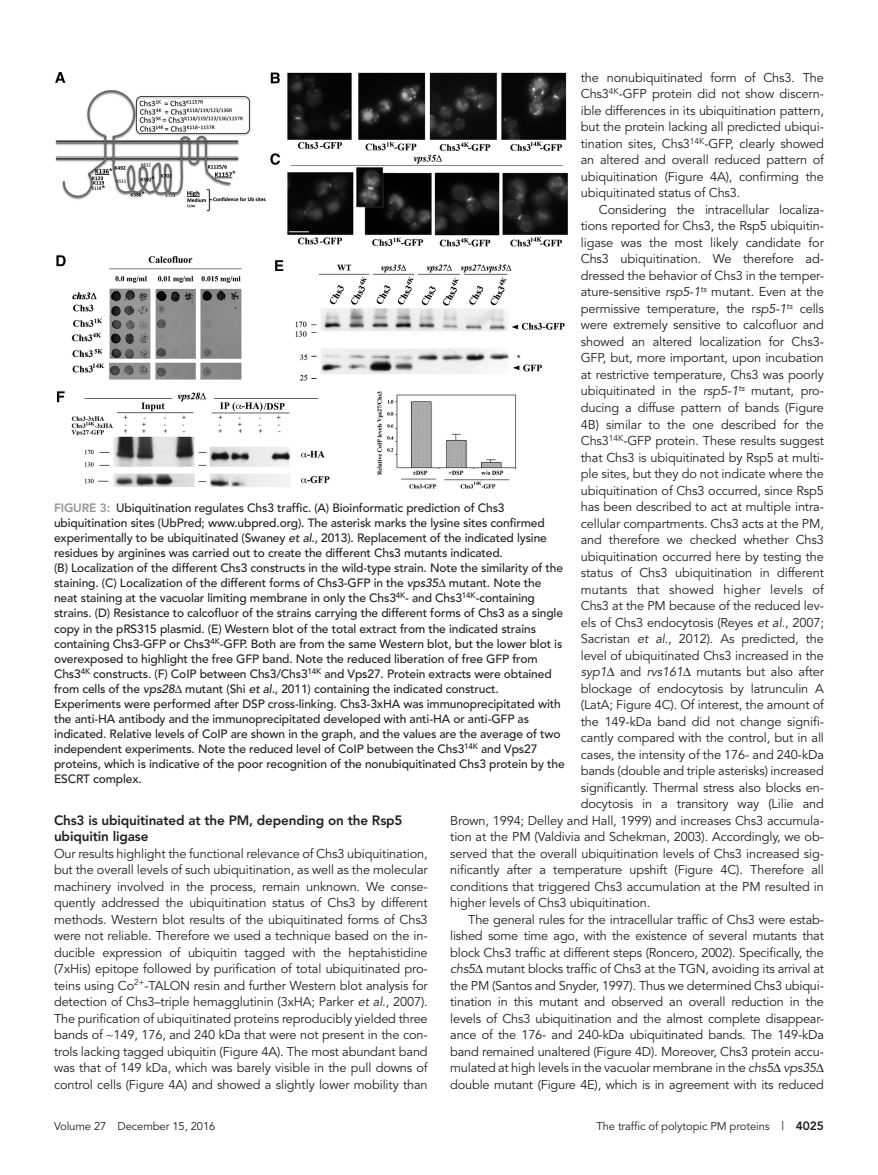
<style>
.page{position:relative;width:878px;height:1175px;background:#fff}
.page>*{position:absolute;margin:0;border:0;box-sizing:border-box;transform-origin:0 0}
.t1{font:800 13.5px/16.5px "Avenir";letter-spacing:-.01em;color:#231f20}
.Para{font:12.75px/16.5px "Avenir";letter-spacing:-.01em;color:#231f20}
.ParaFL{font:12.75px/16.5px "Avenir";letter-spacing:-.01em;color:#231f20;text-align:justify}
.Para-2{font:12.75px "Avenir";letter-spacing:.01em;color:#231f20}
.FigCaption{font:500 12px/15px "Avenir";letter-spacing:-.01em;color:#231f20}
.t2{font:11.25px "Avenir";letter-spacing:-.01em;color:#231f20}
.s1{font-style:italic}
.s2{font-weight:800;color:#939598}
.s3{font-size:12px}
.s4{font-weight:800;font-size:12px}
</style>
<div class="page">
<img style="left:55px;top:72px;width:512px;height:416px">
<p class="ParaFL" style="left:580px;top:70px;width:245px">the nonubiquitinated form of Chs3. The Chs3<sup>4K</sup>-GFP protein did not show discern&shy;ible differences in its ubiquitination pattern, but the protein lacking all predicted ubiqui&shy;tination sites, Chs3<sup>14K</sup>-GFP, clearly showed an altered and overall reduced pattern of ubiquitination (Figure 4A), confirming the ubiquitinated status of Chs3.</p>
<p class="Para" style="left:598px;top:202px;width:227px">Considering the intracellular localiza-</p>
<p class="Para" style="left:580px;top:218px;width:245px">tions reported for Chs3, the Rsp5 ubiquitin-</p>
<p class="Para" style="left:580px;top:235px;width:244px">ligase was the most likely candidate for</p>
<p class="Para" style="left:580px;top:251px;width:245px">Chs3 ubiquitination. We therefore ad-</p>
<p class="Para" style="left:580px;top:268px;width:245px">dressed the behavior of Chs3 in the temper-</p>
<p class="Para" style="left:580px;top:284px;width:244px">ature-sensitive <span class="s1">rsp5</span>-<span class="s1">1</span><sup>ts</sup> mutant. Even at the</p>
<p class="Para" style="left:580px;top:301px;width:245px">permissive temperature, the r<span class="s1">sp5-1</span><sup>ts</sup> cells</p>
<p class="Para" style="left:580px;top:317px;width:244px">were extremely sensitive to calcofluor and</p>
<p class="Para" style="left:580px;top:334px;width:244px">showed an altered localization for Chs3-</p>
<p class="Para" style="left:580px;top:350px;width:245px">GFP, but, more important, upon incubation</p>
<p class="Para" style="left:580px;top:367px;width:244px">at restrictive temperature, Chs3 was poorly</p>
<p class="Para" style="left:580px;top:383px;width:245px">ubiquitinated in the <span class="s1">rsp5-1</span><sup>ts</sup> mutant, pro-</p>
<p class="Para" style="left:580px;top:400px;width:244px">ducing a diffuse pattern of bands (Figure</p>
<p class="Para" style="left:580px;top:416px;width:245px">4B) similar to the one described for the</p>
<p class="Para" style="left:580px;top:433px;width:244px">Chs3<sup>14K</sup>-GFP protein. These results suggest</p>
<p class="Para" style="left:580px;top:449px;width:245px">that Chs3 is ubiquitinated by Rsp5 at multi-</p>
<p class="Para" style="left:580px;top:466px;width:245px">ple sites, but they do not indicate where the</p>
<p class="Para" style="left:580px;top:482px;width:244px">ubiquitination of Chs3 occurred, since Rsp5</p>
<p class="Para" style="left:580px;top:499px;width:245px">has been described to act at multiple intra-</p>
<p class="Para" style="left:580px;top:515px;width:244px">cellular compartments. Chs3 acts at the PM,</p>
<p class="Para" style="left:580px;top:532px;width:245px">and therefore we checked whether Chs3</p>
<p class="Para" style="left:580px;top:548px;width:245px">ubiquitination occurred here by testing the</p>
<p class="Para" style="left:580px;top:565px;width:245px">status of Chs3 ubiquitination in different</p>
<p class="Para-2" style="left:580px;top:582px;width:245px">mutants that showed higher levels of</p>
<p class="Para" style="left:580px;top:598px;width:245px">Chs3 at the PM because of the reduced lev-</p>
<p class="Para" style="left:580px;top:614px;width:245px">els of Chs3 endocytosis (Reyes <span class="s1">et al.</span>, 2007;</p>
<p class="Para" style="left:580px;top:631px;width:245px">Sacristan <span class="s1">et al.</span>, 2012). As predicted, the</p>
<p class="Para" style="left:580px;top:647px;width:245px">level of ubiquitinated Chs3 increased in the</p>
<p class="Para" style="left:580px;top:664px;width:245px"><span class="s1">syp1</span> and <span class="s1">rvs161</span> mutants but also after</p>
<p class="Para" style="left:580px;top:680px;width:244px">blockage of endocytosis by latrunculin A</p>
<p class="Para" style="left:580px;top:697px;width:245px">(LatA; Figure 4C). Of interest, the amount of</p>
<p class="Para" style="left:580px;top:713px;width:245px">the 149-kDa band did not change signifi-</p>
<p class="Para" style="left:580px;top:730px;width:245px">cantly compared with the control, but in all</p>
<p class="Para" style="left:580px;top:746px;width:245px">cases, the intensity of the 176- and 240-kDa</p>
<p class="Para" style="left:580px;top:763px;width:245px">bands (double and triple asterisks) increased</p>
<p class="Para" style="left:580px;top:779px;width:245px">significantly. Thermal stress also blocks en-</p>
<p class="Para" style="left:580px;top:796px;width:245px">docytosis in a transitory way (Lilie and</p>
<p class="Para" style="left:450px;top:812px;width:375px">Brown, 1994; Delley and Hall, 1999) and increases Chs3 accumula-</p>
<p class="Para" style="left:450px;top:829px;width:375px">tion at the PM (Valdivia and Schekman, 2003). Accordingly, we ob-</p>
<p class="Para" style="left:450px;top:845px;width:375px">served that the overall ubiquitination levels of Chs3 increased sig-</p>
<p class="Para" style="left:450px;top:862px;width:375px">nificantly after a temperature upshift (Figure 4C). Therefore all</p>
<p class="Para" style="left:450px;top:878px;width:375px">conditions that triggered Chs3 accumulation at the PM resulted in</p>
<p class="Para" style="left:450px;top:895px;width:202px">higher levels of Chs3 ubiquitination.</p>
<p class="Para" style="left:450px;top:911px;width:375px;text-indent:18px">The general rules for the intracellular traffic of Chs3 were estab&shy;lished some time ago, with the existence of several mutants that block Chs3 traffic at different steps (Roncero, 2002). Specifically, the <span class="s1">chs5</span> mutant blocks traffic of Chs3 at the TGN, avoiding its arrival at the PM (Santos and Snyder, 1997). Thus we determined Chs3 ubiqui&shy;tination in this mutant and observed an overall reduction in the levels of Chs3 ubiquitination and the almost complete disappear&shy;ance of the 176- and 240-kDa ubiquitinated bands. The 149-kDa band remained unaltered (Figure 4D). Moreover, Chs3 protein accu&shy;mulated at high levels in the vacuolar membrane in the <span class="s1">chs5 vps35 </span>double mutant (Figure 4E), which is in agreement with its reduced</p>
<p class="FigCaption" style="left:54px;top:501px;width:512px"><span class="s2">FIGURE 3:</span> Ubiquitination regulates Chs3 traffic. (A) Bioinformatic prediction of Chs3 ubiquitination sites (UbPred; www.ubpred.org). The asterisk marks the lysine sites confirmed experimentally to be ubiquitinated (Swaney <span class="s1">et al.</span>, 2013). Replacement of the indicated lysine residues by arginines was carried out to create the different Chs3 mutants indicated.<br>(B) Localization of the different Chs3 constructs in the wild-type strain. Note the similarity of the staining. (C) Localization of the different forms of Chs3-GFP in the <span class="s1">vps35</span> mutant. Note the neat staining at the vacuolar limiting membrane in only the Chs3<sup>4K</sup>- and Chs3<sup>14K</sup>-containing strains. (D) Resistance to calcofluor of the strains carrying the different forms of Chs3 as a single copy in the pRS315 plasmid. (E) Western blot of the total extract from the indicated strains containing Chs3-GFP or Chs3<sup>4K</sup>-GFP. Both are from the same Western blot, but the lower blot is overexposed to highlight the free GFP band. Note the reduced liberation of free GFP from Chs3<sup>4K</sup> constructs. (F) CoIP between Chs3/Chs3<sup>14K</sup> and Vps27. Protein extracts were obtained from cells of the <span class="s1">vps28</span> mutant (Shi <span class="s1">et al.</span>, 2011) containing the indicated construct.<br>Experiments were performed after DSP cross-linking. Chs3-3xHA was immunoprecipitated with the anti-HA antibody and the immunoprecipitated developed with anti-HA or anti-GFP as indicated. Relative levels of CoIP are shown in the graph, and the values are the average of two independent experiments. Note the reduced level of CoIP between the Chs3<sup>14K</sup> and Vps27 proteins, which is indicative of the poor recognition of the nonubiquitinated Chs3 protein by the ESCRT complex.</p>
<h2 class="t1" style="left:54px;top:811px;width:350px">Chs3 is ubiquitinated at the PM, depending on the Rsp5 ubiquitin ligase</h2>
<p class="ParaFL" style="left:54px;top:845px;width:375px">Our results highlight the functional relevance of Chs3 ubiquitination, but the overall levels of such ubiquitination, as well as the molecular machinery involved in the process, remain unknown. We conse&shy;quently addressed the ubiquitination status of Chs3 by different methods. Western blot results of the ubiquitinated forms of Chs3 were not reliable. Therefore we used a technique based on the in&shy;ducible expression of ubiquitin tagged with the heptahistidine (7xHis) epitope followed by purification of total ubiquitinated pro&shy;teins using Co<sup>2+</sup>-TALON resin and further Western blot analysis for detection of Chs3–triple hemagglutinin (3xHA; Parker <span class="s1">et al.</span>, 2007).<br>The purification of ubiquitinated proteins reproducibly yielded three bands of ∼149, 176, and 240 kDa that were not present in the con&shy;trols lacking tagged ubiquitin (Figure 4A). The most abundant band was that of 149 kDa, which was barely visible in the pull downs of control cells (Figure 4A) and showed a slightly lower mobility than</p>
<p class="t2" style="left:54px;top:1119px;width:163px">Volume 27 December 15, 2016</p>
<p class="t2" style="left:596px;top:1119px;width:229px">The traffic of polytopic PM proteins <span class="s3">|</span> <span class="s4">4025</span></p>
</div>
